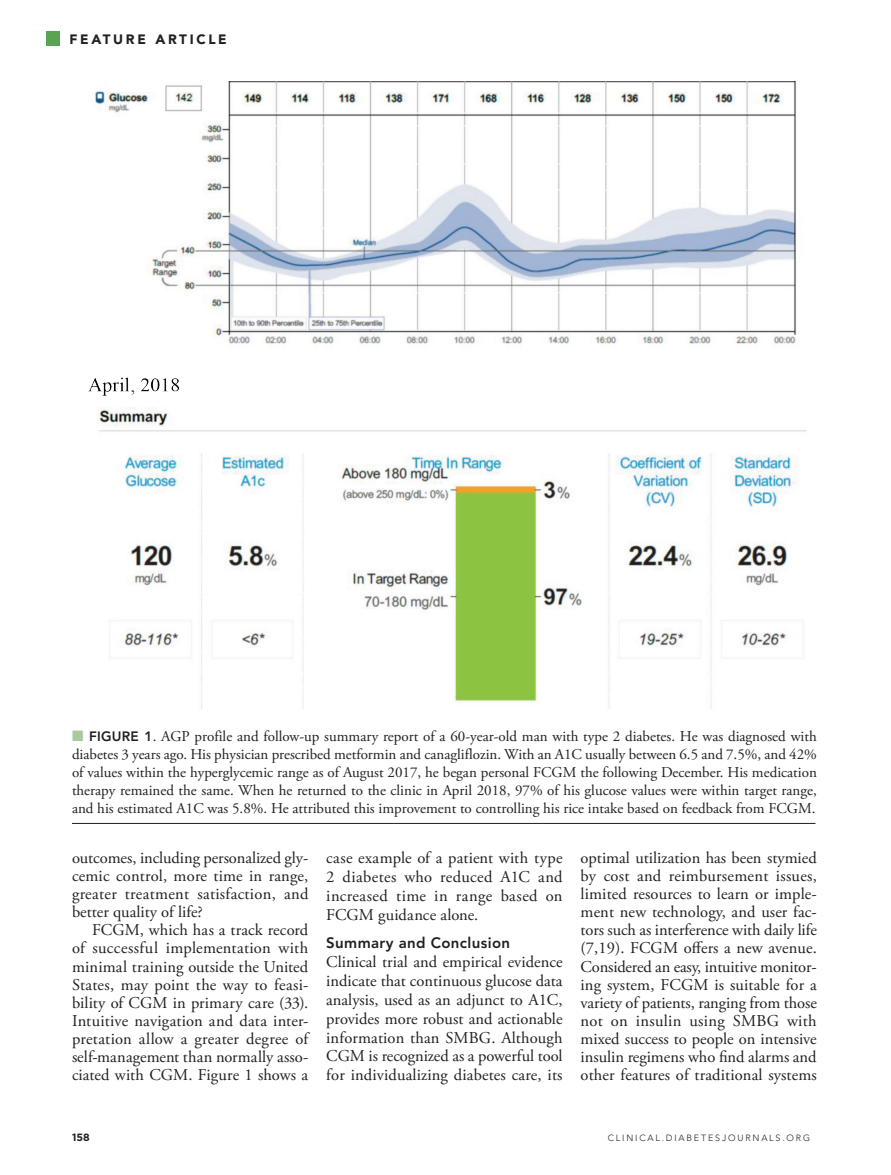
<style>
.page{position:relative;width:891px;height:1175px;background:#fff}
.page>*{position:absolute;margin:0;border:0;box-sizing:border-box;transform-origin:0 0}
.BODY_-_1st_PARA{font:16.5px/18.1px "Adobe Garamond Pro";letter-spacing:.01em;color:#231f20;text-align:justify}
.BODY_-_2nd_PARA{font:16.5px/18.1px "Adobe Garamond Pro";letter-spacing:.01em;color:#231f20;text-align:justify}
.t1{font:15px/18px "Adobe Garamond Pro";color:#231f20;text-align:justify}
.H1_-_BOLD{font:800 15px "Avenir LT Std";letter-spacing:.025em;color:#231f20}
.t2{font:900 13.5px "Avenir LT Std";letter-spacing:.2em;color:#231f20}
.t3{font:700 10.5px "Gotham";color:#231f20}
.t4{font:300 9px "Avenir LT Std";letter-spacing:.2em;color:#231f20}
.s1{color:#aac99e}
.s2{font-family:"Avenir LT Std";font-weight:800;font-size:13.5px}
</style>
<div class="page">
<div style="left:47px;top:31px;width:13px;height:14px;background:#57a453"></div>
<img style="left:88px;top:81px;width:719px;height:628px">
<hr style="left:72px;top:823px;width:744px;height:1px;background:#231f20">
<p class="t2" style="left:69px;top:31px;width:159px">FEATURE ARTICLE</p>
<p class="t1" style="left:72px;top:727px;width:746px"><span class="s1">■</span> <span class="s2">FIGURE 1</span>. AGP profile and follow-up summary report of a 60-year-old man with type 2 diabetes. He was diagnosed with diabetes 3 years ago. His physician prescribed metformin and canagliflozin. With an A1C usually between 6.5 and 7.5%, and 42% of values within the hyperglycemic range as of August 2017, he began personal FCGM the following December. His medication therapy remained the same. When he returned to the clinic in April 2018, 97% of his glucose values were within target range, and his estimated A1C was 5.8%. He attributed this improvement to controlling his rice intake based on feedback from FCGM.</p>
<p class="BODY_-_1st_PARA" style="left:72px;top:849px;width:238px">outcomes, including personalized gly&shy;cemic control, more time in range, greater treatment satisfaction, and better quality of life?</p>
<p class="BODY_-_2nd_PARA" style="left:72px;top:921px;width:238px;text-indent:20px">FCGM, which has a track record of successful implementation with minimal training outside the United States, may point the way to feasi&shy;bility of CGM in primary care (33).<br>Intuitive navigation and data inter&shy;pretation allow a greater degree of self-management than normally asso&shy;ciated with CGM. Figure 1 shows a</p>
<p class="BODY_-_2nd_PARA" style="left:326px;top:848px;width:238px;line-height:18.9px">case example of a patient with type 2 diabetes who reduced A1C and increased time in range based on FCGM guidance alone.</p>
<p class="H1_-_BOLD" style="left:326px;top:933px;width:185px">Summary and Conclusion</p>
<p class="BODY_-_1st_PARA" style="left:326px;top:952px;width:238px;line-height:18.9px">Clinical trial and empirical evidence indicate that continuous glucose data analysis, used as an adjunct to A1C, provides more robust and actionable information than SMBG. Although CGM is recognized as a powerful tool for individualizing diabetes care, its</p>
<p class="BODY_-_1st_PARA" style="left:581px;top:849px;width:238px">optimal utilization has been stymied by cost and reimbursement issues, limited resources to learn or imple&shy;ment new technology, and user fac&shy;tors such as interference with daily life (7,19). FCGM offers a new avenue.<br>Considered an easy, intuitive monitor&shy;ing system, FCGM is suitable for a variety of patients, ranging from those not on insulin using SMBG with mixed success to people on intensive insulin regimens who find alarms and other features of traditional systems</p>
<p class="t3" style="left:72px;top:1130px;width:19px">158</p>
<p class="t4" style="left:608px;top:1132px;width:204px">CLINICAL.DIABETESJOURNALS.ORG</p>
</div>
